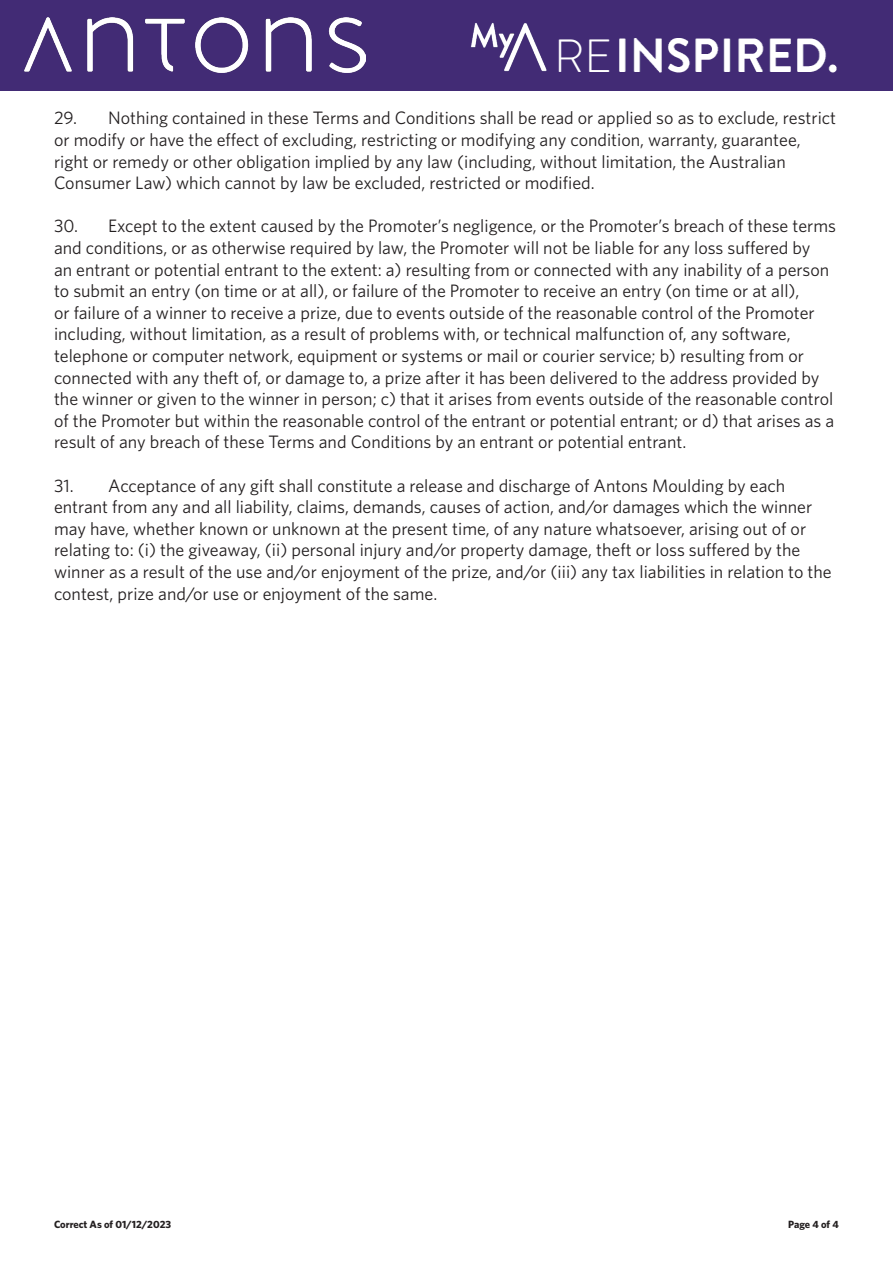
<style>
.page{position:relative;width:893px;height:1263px;background:#fff}
.page>*{position:absolute;margin:0;border:0;box-sizing:border-box;transform-origin:0 0}
.t1{font:300 46.5px "Brandon Grotesque";color:#fff}
.t2{font:18px/21.6px "Whitney";color:#231f20}
.t3{font:700 10.5px "Whitney";color:#231f20}
</style>
<div class="page">
<div style="left:0;top:0;width:893px;height:91px;background:#422b75"></div>
<img style="left:25px;top:18px;width:341px;height:55px">
<img style="left:470px;top:22px;width:77px;height:50px">
<img style="left:619px;top:38px;width:218px;height:35px">
<p class="t1" style="left:554px;top:24px;width:60px">RE</p>
<p class="t2" style="left:54px;top:107px;width:784px">29. Nothing contained in these Terms and Conditions shall be read or applied so as to exclude, restrict or modify or have the effect of excluding, restricting or modifying any condition, warranty, guarantee, right or remedy or other obligation implied by any law (including, without limitation, the Australian Consumer Law) which cannot by law be excluded, restricted or modified.</p>
<p class="t2" style="left:54px;top:215px;width:783px">30. Except to the extent caused by the Promoter’s negligence, or the Promoter’s breach of these terms and conditions, or as otherwise required by law, the Promoter will not be liable for any loss suffered by<br>an entrant or potential entrant to the extent: a) resulting from or connected with any inability of a person to submit an entry (on time or at all), or failure of the Promoter to receive an entry (on time or at all),<br>or failure of a winner to receive a prize, due to events outside of the reasonable control of the Promoter including, without limitation, as a result of problems with, or technical malfunction of, any software, telephone or computer network, equipment or systems or mail or courier service; b) resulting from or connected with any theft of, or damage to, a prize after it has been delivered to the address provided by the winner or given to the winner in person; c) that it arises from events outside of the reasonable control of the Promoter but within the reasonable control of the entrant or potential entrant; or d) that arises as a result of any breach of these Terms and Conditions by an entrant or potential entrant.</p>
<p class="t2" style="left:54px;top:474px;width:779px">31. Acceptance of any gift shall constitute a release and discharge of Antons Moulding by each entrant from any and all liability, claims, demands, causes of action, and/or damages which the winner may have, whether known or unknown at the present time, of any nature whatsoever, arising out of or relating to: (i) the giveaway, (ii) personal injury and/or property damage, theft or loss suffered by the winner as a result of the use and/or enjoyment of the prize, and/or (iii) any tax liabilities in relation to the contest, prize and/or use or enjoyment of the same.</p>
<p class="t3" style="left:54px;top:1217px;width:119px">Correct As of 01/12/2023</p>
<p class="t3" style="left:788px;top:1217px;width:52px">Page 4 of 4</p>
</div>
